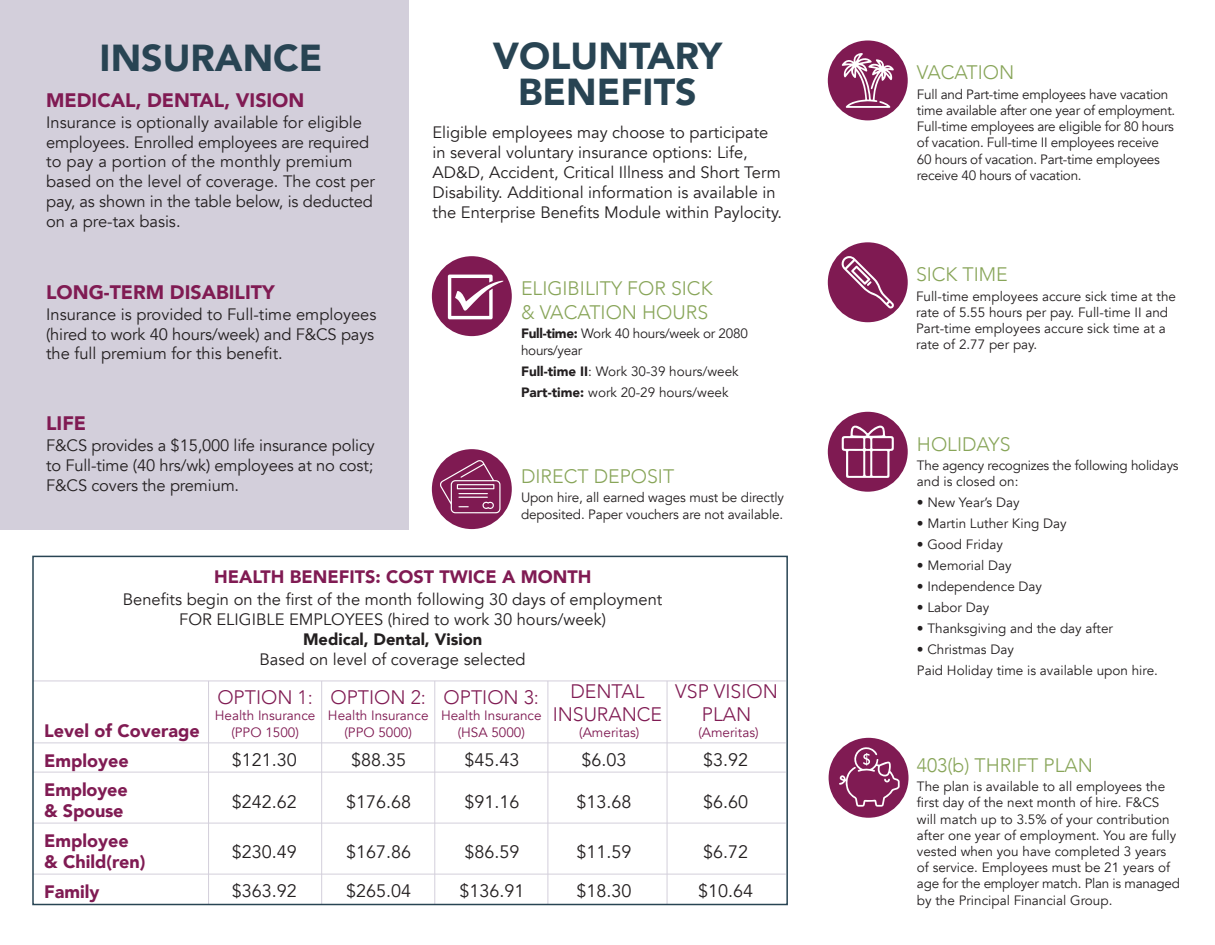
<style>
.page{position:relative;width:1215px;height:945px;background:#fff}
.page>*{position:absolute;margin:0;border:0;box-sizing:border-box;transform-origin:0 0}
.t1{font:900 37.5px/36px "Avenir";color:#284453;text-align:center}
.t2{font:300 19.5px "Avenir";color:#88a559}
.t3{font:300 19.5px "Avenir";color:#801b53}
.t4{font:900 19.5px "Avenir";color:#801b53}
.t5{font:18px "Avenir";color:#231f20}
.t6{font:900 18px "Avenir";color:#801b53}
.t7{font:16.5px/19.8px "Avenir";color:#231f20}
.t8{font:900 16.5px "Avenir";color:#231f20}
.t9{font:13.5px/16.2px "Avenir";color:#231f20}
.t10{font:13.5px/16.2px "Avenir";letter-spacing:-.02em;color:#231f20}
.t11{font:13.5px "Avenir";color:#801b53}
.s1{font-weight:900}
</style>
<div class="page">
<div style="left:0;top:0;width:409px;height:529px;background:#d3cfdb"></div>
<hr style="left:33px;top:681px;width:753px;height:1px;background:#d3cfdb">
<hr style="left:33px;top:743px;width:753px;height:1px;background:#d3cfdb">
<hr style="left:33px;top:772px;width:753px;height:1px;background:#d3cfdb">
<hr style="left:33px;top:823px;width:753px;height:1px;background:#d3cfdb">
<hr style="left:33px;top:874px;width:753px;height:1px;background:#d3cfdb">
<hr style="left:208px;top:681px;width:1px;height:223px;background:#d3cfdb">
<hr style="left:321px;top:681px;width:1px;height:223px;background:#d3cfdb">
<hr style="left:434px;top:681px;width:1px;height:223px;background:#d3cfdb">
<hr style="left:548px;top:681px;width:1px;height:223px;background:#d3cfdb">
<hr style="left:667px;top:681px;width:1px;height:223px;background:#d3cfdb">
<div style="left:829px;top:738px;width:80px;height:80px;background:#801b53;border-radius:50%"></div>
<svg style="left:839px;top:746px;width:61px;height:61px"></svg>
<div style="left:828px;top:242px;width:80px;height:80px;background:#7f1a52;border-radius:50%"></div>
<svg style="left:841px;top:256px;width:53px;height:53px"></svg>
<div style="left:32px;top:556px;width:756px;height:349px;border:2px solid #284453"></div>
<div style="left:432px;top:449px;width:80px;height:80px;background:#7f1a52;border-radius:50%"></div>
<svg style="left:440px;top:459px;width:61px;height:54px"></svg>
<div style="left:828px;top:412px;width:80px;height:80px;background:#7f1a52;border-radius:50%"></div>
<svg style="left:842px;top:425px;width:52px;height:53px"></svg>
<div style="left:828px;top:40px;width:80px;height:80px;background:#7f1a52;border-radius:50%"></div>
<svg style="left:842px;top:53px;width:52px;height:55px"></svg>
<div style="left:432px;top:256px;width:80px;height:80px;background:#7f1a52;border-radius:50%"></div>
<svg style="left:448px;top:275px;width:55px;height:44px"></svg>
<p class="t1" style="left:100px;top:39px;width:224px">INSURANCE</p>
<p class="t4" style="left:46px;top:83px;width:260px">MEDICAL, DENTAL, VISION</p>
<p class="t7" style="left:46px;top:113px;width:330px">Insurance is optionally available for eligible employees. Enrolled employees are required to pay a portion of the monthly premium based on the level of coverage. The cost per pay, as shown in the table below, is deducted on a pre-tax basis.</p>
<p class="t4" style="left:46px;top:275px;width:230px">LONG-TERM DISABILITY</p>
<p class="t7" style="left:46px;top:305px;width:332px">Insurance is provided to Full-time employees (hired to work 40 hours/week) and F&amp;CS pays the full premium for this benefit.</p>
<p class="t4" style="left:46px;top:407px;width:42px">LIFE</p>
<p class="t7" style="left:46px;top:436px;width:330px;text-align:justify">F&amp;CS provides a $15,000 life insurance policy to Full-time (40 hrs/wk) employees at no cost; F&amp;CS covers the premium.</p>
<p class="t1" style="left:493px;top:37px;width:231px">VOLUNTARY<br>BENEFITS</p>
<p class="t7" style="left:433px;top:123px;width:351px">Eligible employees may choose to participate in several voluntary insurance options: Life, AD&amp;D, Accident, Critical Illness and Short Term Disability. Additional information is available in the Enterprise Benefits Module within Paylocity.</p>
<p class="t2" style="left:521px;top:277px;width:193px">ELIGIBILITY FOR SICK</p>
<p class="t2" style="left:521px;top:300px;width:189px">&amp; VACATION HOURS</p>
<p class="t10" style="left:521px;top:326px;width:228px"><span class="s1">Full-time:</span> Work 40 hours/week or 2080 hours/year</p>
<p class="t9" style="left:521px;top:363px;width:219px"><span class="s1">Full-time II</span>: Work 30-39 hours/week</p>
<p class="t9" style="left:521px;top:384px;width:209px"><span class="s1">Part-time:</span> work 20-29 hours/week</p>
<p class="t2" style="left:521px;top:465px;width:155px">DIRECT DEPOSIT</p>
<p class="t9" style="left:521px;top:490px;width:264px">Upon hire, all earned wages must be directly deposited. Paper vouchers are not available.</p>
<p class="t6" style="left:214px;top:561px;width:379px">HEALTH BENEFITS: COST TWICE A MONTH</p>
<p class="t7" style="left:123px;top:590px;width:541px">Benefits begin on the first of the month following 30 days of employment</p>
<p class="t7" style="left:179px;top:610px;width:428px">FOR ELIGIBLE EMPLOYEES (hired to work 30 hours/week)</p>
<p class="t8" style="left:303px;top:625px;width:181px">Medical, Dental, Vision</p>
<p class="t7" style="left:260px;top:649px;width:268px">Based on level of coverage selected</p>
<p class="t6" style="left:44px;top:716px;width:157px">Level of Coverage</p>
<p class="t6" style="left:44px;top:745px;width:86px">Employee</p>
<p class="t6" style="left:44px;top:774px;width:85px">Employee</p>
<p class="t6" style="left:44px;top:796px;width:81px">&amp; Spouse</p>
<p class="t6" style="left:44px;top:825px;width:86px">Employee</p>
<p class="t6" style="left:44px;top:847px;width:103px">&amp; Child(ren)</p>
<p class="t6" style="left:44px;top:876px;width:57px">Family</p>
<p class="t3" style="left:217px;top:686px;width:97px">OPTION 1:</p>
<p class="t11" style="left:215px;top:708px;width:102px">Health Insurance</p>
<p class="t11" style="left:231px;top:724px;width:69px">(PPO 1500)</p>
<p class="t3" style="left:331px;top:686px;width:97px">OPTION 2:</p>
<p class="t11" style="left:328px;top:708px;width:102px">Health Insurance</p>
<p class="t11" style="left:344px;top:724px;width:69px">(PPO 5000)</p>
<p class="t3" style="left:444px;top:686px;width:97px">OPTION 3:</p>
<p class="t11" style="left:441px;top:708px;width:102px">Health Insurance</p>
<p class="t11" style="left:458px;top:724px;width:69px">(HSA 5000)</p>
<p class="t3" style="left:570px;top:679px;width:76px">DENTAL</p>
<p class="t3" style="left:553px;top:703px;width:111px">INSURANCE</p>
<p class="t11" style="left:579px;top:725px;width:62px">(Ameritas)</p>
<p class="t3" style="left:675px;top:679px;width:104px">VSP VISION</p>
<p class="t3" style="left:702px;top:703px;width:51px">PLAN</p>
<p class="t11" style="left:698px;top:725px;width:62px">(Ameritas)</p>
<p class="t5" style="left:232px;top:749px;width:67px">$121.30</p>
<p class="t5" style="left:351px;top:749px;width:57px">$88.35</p>
<p class="t5" style="left:464px;top:749px;width:57px">$45.43</p>
<p class="t5" style="left:582px;top:749px;width:47px">$6.03</p>
<p class="t5" style="left:703px;top:749px;width:47px">$3.92</p>
<p class="t5" style="left:232px;top:791px;width:67px">$242.62</p>
<p class="t5" style="left:346px;top:791px;width:67px">$176.68</p>
<p class="t5" style="left:464px;top:791px;width:57px">$91.16</p>
<p class="t5" style="left:577px;top:791px;width:57px">$13.68</p>
<p class="t5" style="left:703px;top:791px;width:47px">$6.60</p>
<p class="t5" style="left:232px;top:842px;width:67px">$230.49</p>
<p class="t5" style="left:346px;top:842px;width:67px">$167.86</p>
<p class="t5" style="left:464px;top:842px;width:57px">$86.59</p>
<p class="t5" style="left:577px;top:842px;width:57px">$11.59</p>
<p class="t5" style="left:703px;top:842px;width:47px">$6.72</p>
<p class="t5" style="left:232px;top:880px;width:67px">$363.92</p>
<p class="t5" style="left:346px;top:880px;width:67px">$265.04</p>
<p class="t5" style="left:459px;top:880px;width:67px">$136.91</p>
<p class="t5" style="left:577px;top:880px;width:57px">$18.30</p>
<p class="t5" style="left:698px;top:880px;width:57px">$10.64</p>
<p class="t2" style="left:917px;top:61px;width:99px">VACATION</p>
<p class="t10" style="left:917px;top:86px;width:260px">Full and Part-time employees have vacation time available after one year of employment.<br>Full-time employees are eligible for 80 hours of vacation. Full-time II employees receive 60 hours of vacation. Part-time employees receive 40 hours of vacation.</p>
<p class="t2" style="left:916px;top:263px;width:93px">SICK TIME</p>
<p class="t9" style="left:916px;top:288px;width:261px">Full-time employees accure sick time at the rate of 5.55 hours per pay. Full-time II and Part-time employees accure sick time at a rate of 2.77 per pay.</p>
<p class="t2" style="left:917px;top:432px;width:95px">HOLIDAYS</p>
<p class="t10" style="left:917px;top:457px;width:263px">The agency recognizes the following holidays and is closed on:</p>
<p class="t9" style="left:917px;top:495px;width:104px">• New Year’s Day</p>
<p class="t9" style="left:917px;top:516px;width:151px">• Martin Luther King Day</p>
<p class="t9" style="left:917px;top:537px;width:88px">• Good Friday</p>
<p class="t9" style="left:917px;top:558px;width:96px">• Memorial Day</p>
<p class="t9" style="left:917px;top:579px;width:127px">• Independence Day</p>
<p class="t9" style="left:917px;top:600px;width:74px">• Labor Day</p>
<p class="t9" style="left:917px;top:621px;width:198px">• Thanksgiving and the day after</p>
<p class="t9" style="left:917px;top:642px;width:98px">• Christmas Day</p>
<p class="t9" style="left:917px;top:663px;width:242px">Paid Holiday time is available upon hire.</p>
<p class="t2" style="left:917px;top:754px;width:178px">403(b) THRIFT PLAN</p>
<p class="t9" style="left:917px;top:779px;width:264px">The plan is available to all employees the first day of the next month of hire. F&amp;CS will match up to 3.5% of your contribution after one year of employment. You are fully vested when you have completed 3 years of service. Employees must be 21 years of age for the employer match. Plan is managed by the Principal Financial Group.</p>
</div>
